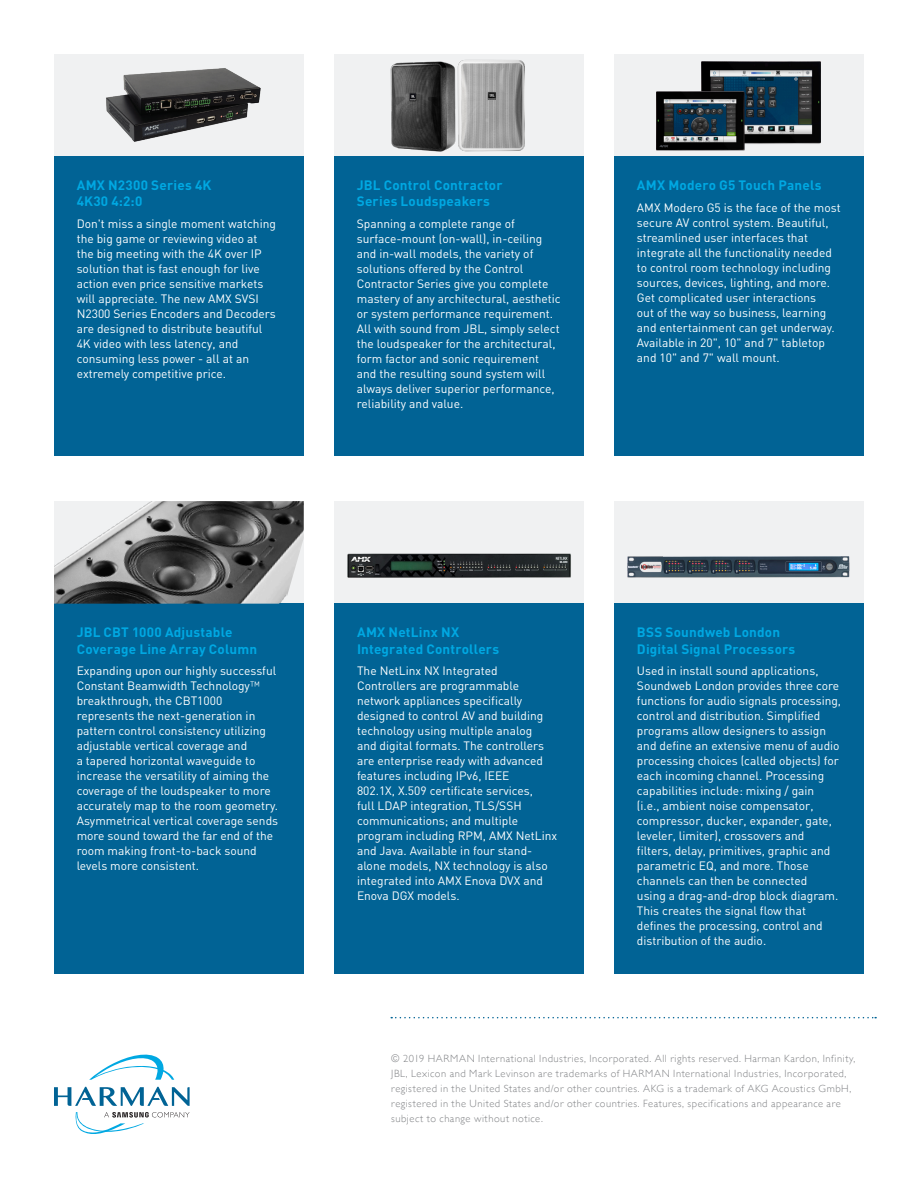
<style>
.page{position:relative;width:918px;height:1188px;background:#fff}
.page>*{position:absolute;margin:0;border:0;box-sizing:border-box;transform-origin:0 0}
.t1{font:700 13.5px/16.5px "DIN";letter-spacing:.015em;color:#00a8e2}
.t2{font:12px/15px "DIN";color:#fff}
.t3{font:300 10.5px/15px "Gill Sans";letter-spacing:.05em;color:#808285}
.s1{font-weight:300}
</style>
<div class="page">
<svg style="left:89px;top:1054px;width:85px;height:26px"></svg>
<svg style="left:54px;top:1087px;width:136px;height:19px"></svg>
<svg style="left:75px;top:1112px;width:115px;height:22px"></svg>
<svg style="left:391px;top:1017px;width:485px;height:1px"></svg>
<div style="left:54px;top:604px;width:250px;height:370px;background:#016395"></div>
<div style="left:54px;top:54px;width:250px;height:114px;background:#f0f1f2"></div>
<div style="left:54px;top:157px;width:250px;height:299px;background:#016395"></div>
<img style="left:106px;top:68px;width:155px;height:74px">
<div style="left:614px;top:54px;width:250px;height:114px;background:#f0f1f2"></div>
<div style="left:614px;top:157px;width:250px;height:299px;background:#016395"></div>
<div style="left:701px;top:62px;width:120px;height:82px;background:#0e0d0d"></div>
<img style="left:702px;top:62px;width:118px;height:80px">
<div style="left:656px;top:92px;width:89px;height:59px;background:#050505"></div>
<img style="left:657px;top:99px;width:87px;height:50px">
<div style="left:334px;top:501px;width:250px;height:115px;background:#f0f1f2"></div>
<div style="left:334px;top:604px;width:250px;height:370px;background:#016395"></div>
<img style="left:347px;top:553px;width:224px;height:25px">
<div style="left:614px;top:501px;width:250px;height:115px;background:#f0f1f2"></div>
<div style="left:614px;top:604px;width:250px;height:370px;background:#016395"></div>
<img style="left:627px;top:556px;width:223px;height:22px">
<div style="left:334px;top:54px;width:250px;height:114px;background:#f0f1f2"></div>
<div style="left:334px;top:157px;width:250px;height:299px;background:#016395"></div>
<img style="left:385px;top:61px;width:76px;height:96px">
<img style="left:454px;top:60px;width:71px;height:96px">
<img style="left:54px;top:501px;width:250px;height:103px">
<p class="t1" style="left:77px;top:176px;width:136px">AMX N2300 Series 4K</p>
<p class="t1" style="left:77px;top:193px;width:67px">4K30 4:2:0</p>
<p class="t2" style="left:77px;top:216px;width:201px">Don't miss a single moment watching the big game or reviewing video at the big meeting with the 4K over IP solution that is fast enough for live action even price sensitive markets will appreciate. The new AMX SVSI N2300 Series Encoders and Decoders are designed to distribute beautiful 4K video with less latency, and consuming less power - all at an extremely competitive price.</p>
<p class="t1" style="left:357px;top:176px;width:147px">JBL Control Contractor<br>Series Loudspeakers</p>
<p class="t2" style="left:357px;top:216px;width:206px">Spanning a complete range of surface-mount (on-wall), in-ceiling and in-wall models, the variety of solutions offered by the Control Contractor Series give you complete mastery of any architectural, aesthetic or system performance requirement.<br>All with sound from JBL, simply select the loudspeaker for the architectural, form factor and sonic requirement and the resulting sound system will always deliver superior performance, reliability and value.</p>
<p class="t1" style="left:637px;top:176px;width:186px">AMX Modero G5 Touch Panels</p>
<p class="t2" style="left:637px;top:200px;width:205px">AMX Modero G5 is the face of the most secure AV control system. Beautiful, streamlined user interfaces that integrate all the functionality needed to control room technology including sources, devices, lighting, and more.<br>Get complicated user interactions<br>out of the way so business, learning and entertainment can get underway.<br>Available in 20", 10" and 7" tabletop and 10" and 7" wall mount.</p>
<p class="t1" style="left:77px;top:623px;width:182px">JBL CBT 1000 Adjustable<br>Coverage Line Array Column</p>
<p class="t2" style="left:77px;top:663px;width:203px">Expanding upon our highly successful Constant Beamwidth Technology<span class="s1">™ </span>breakthrough, the CBT1000 represents the next-generation in pattern control consistency utilizing adjustable vertical coverage and<br>a tapered horizontal waveguide to increase the versatility of aiming the coverage of the loudspeaker to more accurately map to the room geometry.<br>Asymmetrical vertical coverage sends more sound toward the far end of the room making front-to-back sound levels more consistent.</p>
<p class="t1" style="left:357px;top:623px;width:144px">AMX NetLinx NX<br>Integrated Controllers</p>
<p class="t2" style="left:357px;top:663px;width:202px">The NetLinx NX Integrated<br>Controllers are programmable network appliances specifically designed to control AV and building technology using multiple analog<br>and digital formats. The controllers are enterprise ready with advanced features including IPv6, IEEE<br>802.1X, X.509 certificate services,<br>full LDAP integration, TLS/SSH communications; and multiple program including RPM, AMX NetLinx and Java. Available in four stand&shy;alone models, NX technology is also integrated into AMX Enova DVX and<br>Enova DGX models.</p>
<p class="t1" style="left:637px;top:623px;width:145px">BSS Soundweb London</p>
<p class="t1" style="left:637px;top:640px;width:160px">Digital Signal Processors</p>
<p class="t2" style="left:637px;top:663px;width:206px">Used in install sound applications, Soundweb London provides three core functions for audio signals processing, control and distribution. Simplified programs allow designers to assign and define an extensive menu of audio processing choices (called objects) for each incoming channel. Processing capabilities include: mixing / gain<br>(i.e., ambient noise compensator, compressor, ducker, expander, gate, leveler, limiter), crossovers and filters, delay, primitives, graphic and parametric EQ, and more. Those channels can then be connected<br>using a drag-and-drop block diagram.<br>This creates the signal flow that defines the processing, control and distribution of the audio.</p>
<p class="t3" style="left:391px;top:1050px;width:466px">© 2019 HARMAN International Industries, Incorporated. All rights reserved. Harman Kardon, Infinity, JBL, Lexicon and Mark Levinson are trademarks of HARMAN International Industries, Incorporated, registered in the United States and/or other countries. AKG is a trademark of AKG Acoustics GmbH, registered in the United States and/or other countries. Features, specifications and appearance are subject to change without notice.</p>
</div>
